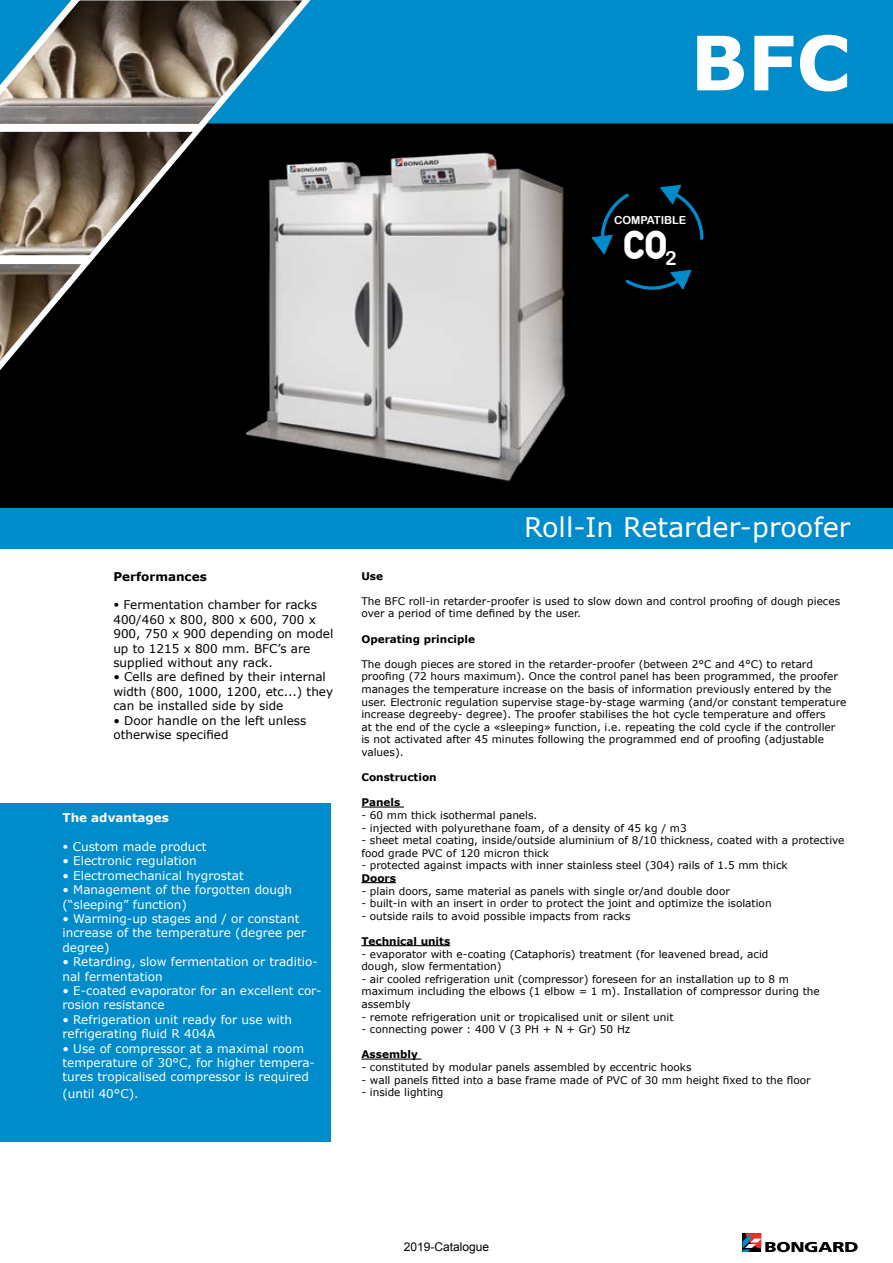
<style>
.page{position:relative;width:893px;height:1263px;background:#fff}
.page>*{position:absolute;margin:0;border:0;box-sizing:border-box;transform-origin:0 0}
.t1{font:700 75px "Verdana";color:#fff}
.t2{font:44.4px "z Arista";color:#fff}
.t3{font:27px "Verdana";color:#fff}
.t4{font:19.35px "Arial Rounded MT Bold";color:#fff}
.t5{font:12px/14.4px "Verdana";color:#fff}
.t6{font:12px/14.4px "Verdana";color:#000}
.t7{font:12px "Arial";color:#000}
.t8{font:700 12px "Verdana";color:#fff}
.t9{font:700 12px "Verdana";color:#000}
.t10{font:11.1px "Arial Rounded MT Bold";color:#fff}
.t11{font:10.5px/12.6px "Verdana";color:#000}
.t12{font:700 10.5px "Verdana";color:#000}
.s1{font-family:"Arial";font-weight:900}
</style>
<div class="page">
<div style="left:0;top:114px;width:893px;height:411px;background:#000"></div>
<div style="left:0;top:508px;width:893px;height:41px;background:#008bcb"></div>
<div style="left:307px;top:0;width:586px;height:123px;background:#008bcb"></div>
<svg style="left:0;top:0;width:307px;height:370px"></svg>
<div style="left:0;top:804px;width:330px;height:338px;background:#008bcb"></div>
<svg style="left:742px;top:1233px;width:116px;height:19px"></svg>
<img style="left:247px;top:132px;width:318px;height:350px">
<hr style="left:361px;top:806px;width:43px;height:1px;background:#000">
<hr style="left:361px;top:882px;width:35px;height:1px;background:#000">
<hr style="left:361px;top:945px;width:89px;height:1px;background:#000">
<hr style="left:361px;top:1058px;width:60px;height:1px;background:#000">
<div style="left:601px;top:187px;width:102px;height:103px;border:3px dashed #008ccc;border-radius:50%"></div>
<svg style="left:591px;top:234px;width:22px;height:22px"></svg>
<svg style="left:669px;top:269px;width:23px;height:21px"></svg>
<svg style="left:659px;top:184px;width:23px;height:21px"></svg>
<h1 class="t1" style="left:690px;top:10px;width:162px">BFC</h1>
<p class="t10" style="left:614px;top:214px;width:74px">COMPATIBLE</p>
<h2 class="t2" style="left:624px;top:222px;width:45px">CO</h2>
<h3 class="t4" style="left:665px;top:247px;width:13px">2</h3>
<p class="t9" style="left:113px;top:568px;width:95px">Performances</p>
<p class="t6" style="left:113px;top:598px;width:221px"><span class="s1">•</span> Fermentation chamber for racks<br>400/460 x 800, 800 x 600, 700 x<br>900, 750 x 900 depending on model up to 1215 x 800 mm. BFC’s are supplied without any rack.</p>
<p class="t6" style="left:113px;top:670px;width:221px">• Cells are defined by their internal width (800, 1000, 1200, etc...) they can be installed side by side</p>
<p class="t6" style="left:113px;top:713px;width:195px">• Door handle on the left unless otherwise specified</p>
<p class="t8" style="left:63px;top:809px;width:108px">The advantages</p>
<p class="t5" style="left:63px;top:839px;width:146px"><span class="s1">•</span> Custom made product</p>
<p class="t5" style="left:63px;top:854px;width:136px">• Electronic regulation</p>
<p class="t5" style="left:63px;top:868px;width:183px">• Electromechanical hygrostat</p>
<p class="t5" style="left:63px;top:882px;width:231px">• Management of the forgotten dough (“sleeping” function)</p>
<p class="t5" style="left:63px;top:911px;width:245px">• Warming-up stages and / or constant increase of the temperature (degree per degree)</p>
<p class="t5" style="left:63px;top:954px;width:257px">• Retarding, slow fermentation or traditio&shy;nal fermentation</p>
<p class="t5" style="left:63px;top:983px;width:261px">• E-coated evaporator for an excellent cor&shy;rosion resistance</p>
<p class="t5" style="left:63px;top:1012px;width:231px">• Refrigeration unit ready for use with refrigerating fluid R 404A</p>
<p class="t5" style="left:63px;top:1041px;width:254px">• Use of compressor at a maximal room temperature of 30°C, for higher tempera&shy;tures tropicalised compressor is required</p>
<p class="t5" style="left:63px;top:1086px;width:78px">(until 40°C).</p>
<h3 class="t3" style="left:524px;top:508px;width:328px">Roll-In Retarder-proofer</h3>
<p class="t12" style="left:361px;top:568px;width:23px">Use</p>
<p class="t11" style="left:361px;top:594px;width:480px">The BFC roll-in retarder-proofer is used to slow down and control proofing of dough pieces over a period of time defined by the user.</p>
<p class="t12" style="left:361px;top:631px;width:115px">Operating principle</p>
<p class="t11" style="left:361px;top:657px;width:486px">The dough pieces are stored in the retarder-proofer (between 2°C and 4°C) to retard proofing (72 hours maximum). Once the control panel has been programmed, the proofer manages the temperature increase on the basis of information previously entered by the user. Electronic regulation supervise stage-by-stage warming (and/or constant temperature increase degreeby- degree). The proofer stabilises the hot cycle temperature and offers<br>at the end of the cycle a «sleeping» function, i.e. repeating the cold cycle if the controller<br>is not activated after 45 minutes following the programmed end of proofing (adjustable values).</p>
<p class="t12" style="left:361px;top:770px;width:77px">Construction</p>
<p class="t12" style="left:361px;top:795px;width:40px">Panels</p>
<p class="t11" style="left:361px;top:809px;width:177px">- 60 mm thick isothermal panels.</p>
<p class="t11" style="left:361px;top:821px;width:327px">- injected with polyurethane foam, of a density of 45 kg / m3</p>
<p class="t11" style="left:361px;top:834px;width:485px">- sheet metal coating, inside/outside aluminium of 8/10 thickness, coated with a protective food grade PVC of 120 micron thick</p>
<p class="t11" style="left:361px;top:859px;width:428px">- protected against impacts with inner stainless steel (304) rails of 1.5 mm thick</p>
<p class="t12" style="left:361px;top:871px;width:36px">Doors</p>
<p class="t11" style="left:361px;top:884px;width:370px">- plain doors, same material as panels with single or/and double door</p>
<p class="t11" style="left:361px;top:897px;width:412px">- built-in with an insert in order to protect the joint and optimize the isolation</p>
<p class="t11" style="left:361px;top:909px;width:271px">- outside rails to avoid possible impacts from racks</p>
<p class="t12" style="left:361px;top:934px;width:90px">Technical units</p>
<p class="t11" style="left:361px;top:947px;width:408px">- evaporator with e-coating (Cataphoris) treatment (for leavened bread, acid dough, slow fermentation)</p>
<p class="t11" style="left:361px;top:972px;width:460px">- air cooled refrigeration unit (compressor) foreseen for an installation up to 8 m maximum including the elbows (1 elbow = 1 m). Installation of compressor during the assembly</p>
<p class="t11" style="left:361px;top:1010px;width:314px">- remote refrigeration unit or tropicalised unit or silent unit</p>
<p class="t11" style="left:361px;top:1023px;width:270px">- connecting power : 400 V (3 PH + N + Gr) 50 Hz</p>
<p class="t12" style="left:361px;top:1047px;width:58px">Assembly</p>
<p class="t11" style="left:361px;top:1061px;width:332px">- constituted by modular panels assembled by eccentric hooks</p>
<p class="t11" style="left:361px;top:1073px;width:451px">- wall panels fitted into a base frame made of PVC of 30 mm height fixed to the floor</p>
<p class="t11" style="left:361px;top:1086px;width:83px">- inside lighting</p>
<p class="t7" style="left:404px;top:1239px;width:87px">2019-Catalogue</p>
</div>
